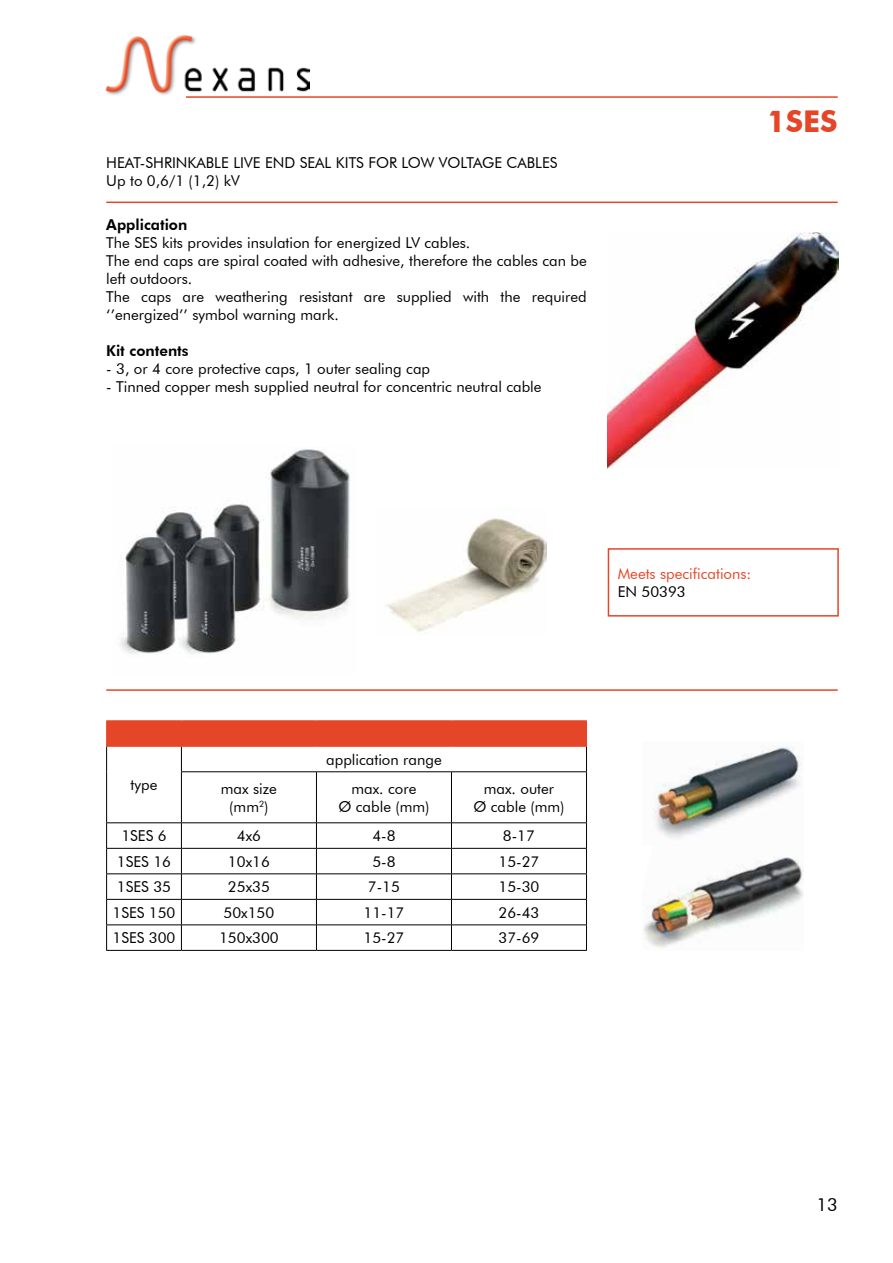
<style>
.page{position:relative;width:893px;height:1263px;background:#fff}
.page>*{position:absolute;margin:0;border:0;box-sizing:border-box;transform-origin:0 0}
.t1{font:700 30px "Futura ABT";color:#e54627}
.t2{font:18px "Futura ABT";color:#000}
.t3{font:15px/18px "Futura ABT";color:#000;text-align:center}
.t4{font:800 15px "Futura BT";color:#000}
.t5{font:15px "Futura ABT";color:#e54627}
</style>
<div class="page">
<img style="left:105px;top:34px;width:204px;height:61px">
<hr style="left:186px;top:96px;width:652px;height:2px;background:#e54627">
<div style="left:608px;top:548px;width:231px;height:69px;border:2px solid #e54627"></div>
<img style="left:608px;top:232px;width:230px;height:236px">
<hr style="left:106px;top:689px;width:732px;height:2px;background:#e54627">
<hr style="left:106px;top:202px;width:732px;height:1px;background:#e54627">
<div style="left:107px;top:721px;width:479px;height:25px;background:#e54627"></div>
<svg style="left:107px;top:747px;width:479px;height:203px"></svg>
<hr style="left:316px;top:772px;width:1px;height:50px;background:#000">
<hr style="left:106px;top:822px;width:75px;height:1px;background:#000">
<hr style="left:106px;top:848px;width:75px;height:1px;background:#000">
<hr style="left:106px;top:873px;width:75px;height:1px;background:#000">
<hr style="left:106px;top:899px;width:75px;height:1px;background:#000">
<hr style="left:106px;top:924px;width:75px;height:1px;background:#000">
<hr style="left:106px;top:950px;width:75px;height:1px;background:#000">
<svg style="left:316px;top:823px;width:1px;height:127px"></svg>
<svg style="left:586px;top:823px;width:1px;height:127px"></svg>
<hr style="left:181px;top:822px;width:135px;height:1px;background:#000">
<hr style="left:316px;top:822px;width:135px;height:1px;background:#000">
<hr style="left:181px;top:848px;width:135px;height:1px;background:#000">
<hr style="left:316px;top:848px;width:135px;height:1px;background:#000">
<hr style="left:181px;top:873px;width:135px;height:1px;background:#000">
<hr style="left:316px;top:873px;width:135px;height:1px;background:#000">
<hr style="left:181px;top:899px;width:135px;height:1px;background:#000">
<hr style="left:316px;top:899px;width:135px;height:1px;background:#000">
<hr style="left:181px;top:924px;width:135px;height:1px;background:#000">
<svg style="left:181px;top:823px;width:1px;height:127px"></svg>
<hr style="left:316px;top:924px;width:135px;height:1px;background:#000">
<svg style="left:451px;top:823px;width:1px;height:127px"></svg>
<hr style="left:181px;top:950px;width:135px;height:1px;background:#000">
<hr style="left:316px;top:950px;width:135px;height:1px;background:#000">
<svg style="left:181px;top:747px;width:1px;height:24px"></svg>
<svg style="left:586px;top:721px;width:1px;height:50px"></svg>
<hr style="left:181px;top:771px;width:135px;height:1px;background:#000">
<hr style="left:181px;top:772px;width:1px;height:50px;background:#000">
<hr style="left:316px;top:771px;width:135px;height:1px;background:#000">
<hr style="left:451px;top:771px;width:136px;height:1px;background:#000">
<hr style="left:451px;top:772px;width:1px;height:50px;background:#000">
<hr style="left:586px;top:772px;width:1px;height:50px;background:#000">
<hr style="left:451px;top:822px;width:136px;height:1px;background:#000">
<hr style="left:451px;top:848px;width:136px;height:1px;background:#000">
<hr style="left:451px;top:873px;width:136px;height:1px;background:#000">
<hr style="left:451px;top:899px;width:136px;height:1px;background:#000">
<hr style="left:451px;top:924px;width:136px;height:1px;background:#000">
<hr style="left:451px;top:950px;width:136px;height:1px;background:#000">
<hr style="left:106px;top:720px;width:75px;height:1px;background:#e54627">
<hr style="left:181px;top:720px;width:135px;height:1px;background:#e54627">
<hr style="left:316px;top:720px;width:135px;height:1px;background:#e54627">
<hr style="left:451px;top:720px;width:136px;height:1px;background:#e54627">
<hr style="left:106px;top:746px;width:75px;height:1px;background:#e54627">
<hr style="left:181px;top:746px;width:135px;height:1px;background:#e54627">
<hr style="left:316px;top:746px;width:135px;height:1px;background:#e54627">
<hr style="left:451px;top:746px;width:136px;height:1px;background:#e54627">
<svg style="left:106px;top:721px;width:1px;height:51px"></svg>
<hr style="left:106px;top:772px;width:1px;height:50px;background:#000">
<svg style="left:106px;top:823px;width:1px;height:127px"></svg>
<img style="left:643px;top:746px;width:160px;height:204px">
<img style="left:120px;top:449px;width:230px;height:205px">
<img style="left:387px;top:517px;width:159px;height:117px">
<p class="t3" style="left:106px;top:153px;width:307px">H eat-Shrinkable live end seal kits FO R LOW</p>
<p class="t3" style="left:439px;top:153px;width:10px">VOLTAGE</p>
<p class="t3" style="left:507px;top:153px;width:37px">CABLES</p>
<p class="t3" style="left:106px;top:171px;width:135px">U p to 0,6/1 (1,2) kV</p>
<p class="t4" style="left:106px;top:215px;width:83px">Application</p>
<p class="t3" style="left:106px;top:233px;width:37px">The SES</p>
<p class="t3" style="left:106px;top:233px;width:482px;text-align:left;text-indent:56px">kits provides insulation for energized LV cables.<br>The end caps are spiral coated with adhesive, therefore the cables can be left outdoors.<br>The caps are weathering resistant are supplied with the required ‘’energized’’ symbol warning mark.</p>
<p class="t4" style="left:106px;top:341px;width:84px">Kit contents</p>
<p class="t3" style="left:106px;top:359px;width:325px">- 3, or 4 core protective caps, 1 outer sealing cap</p>
<p class="t3" style="left:106px;top:377px;width:437px">- Tinned copper mesh supplied neutral for concentric neutral cable</p>
<h1 class="t1" style="left:767px;top:103px;width:72px">1SES</h1>
<p class="t5" style="left:618px;top:565px;width:135px">Meets specifications:</p>
<p class="t3" style="left:618px;top:583px;width:70px">EN 50393</p>
<p class="t3" style="left:131px;top:776px;width:28px">type</p>
<p class="t3" style="left:326px;top:750px;width:117px">application range</p>
<p class="t3" style="left:221px;top:779px;width:58px">max size (mm<sup>2</sup>)</p>
<p class="t3" style="left:338px;top:779px;width:93px">max. core<br>Ø cable (mm)</p>
<p class="t3" style="left:473px;top:779px;width:93px">max. outer<br>Ø cable (mm)</p>
<p class="t3" style="left:121px;top:827px;width:18px">1SES</p>
<p class="t3" style="left:158px;top:827px;width:10px">6</p>
<p class="t3" style="left:237px;top:827px;width:26px">4x6</p>
<p class="t3" style="left:372px;top:827px;width:25px">4-8</p>
<p class="t3" style="left:503px;top:827px;width:34px">8-17</p>
<p class="t3" style="left:117px;top:852px;width:18px">1SES</p>
<p class="t3" style="left:153px;top:852px;width:19px">16</p>
<p class="t3" style="left:228px;top:852px;width:43px">10x16</p>
<p class="t3" style="left:372px;top:852px;width:25px">5-8</p>
<p class="t3" style="left:499px;top:852px;width:42px">15-27</p>
<p class="t3" style="left:117px;top:878px;width:18px">1SES</p>
<p class="t3" style="left:153px;top:878px;width:19px">35</p>
<p class="t3" style="left:228px;top:878px;width:43px">25x35</p>
<p class="t3" style="left:368px;top:878px;width:34px">7-15</p>
<p class="t3" style="left:499px;top:878px;width:42px">15-30</p>
<p class="t3" style="left:113px;top:903px;width:18px">1SES</p>
<p class="t3" style="left:149px;top:903px;width:28px">150</p>
<p class="t3" style="left:224px;top:903px;width:52px">50x150</p>
<p class="t3" style="left:363px;top:903px;width:42px">11-17</p>
<p class="t3" style="left:499px;top:903px;width:42px">26-43</p>
<p class="t3" style="left:113px;top:929px;width:18px">1SES</p>
<p class="t3" style="left:149px;top:929px;width:28px">300</p>
<p class="t3" style="left:219px;top:929px;width:61px">150x300</p>
<p class="t3" style="left:363px;top:929px;width:42px">15-27</p>
<p class="t3" style="left:499px;top:929px;width:42px">37-69</p>
<p class="t2" style="left:816px;top:1194px;width:23px">13</p>
</div>
